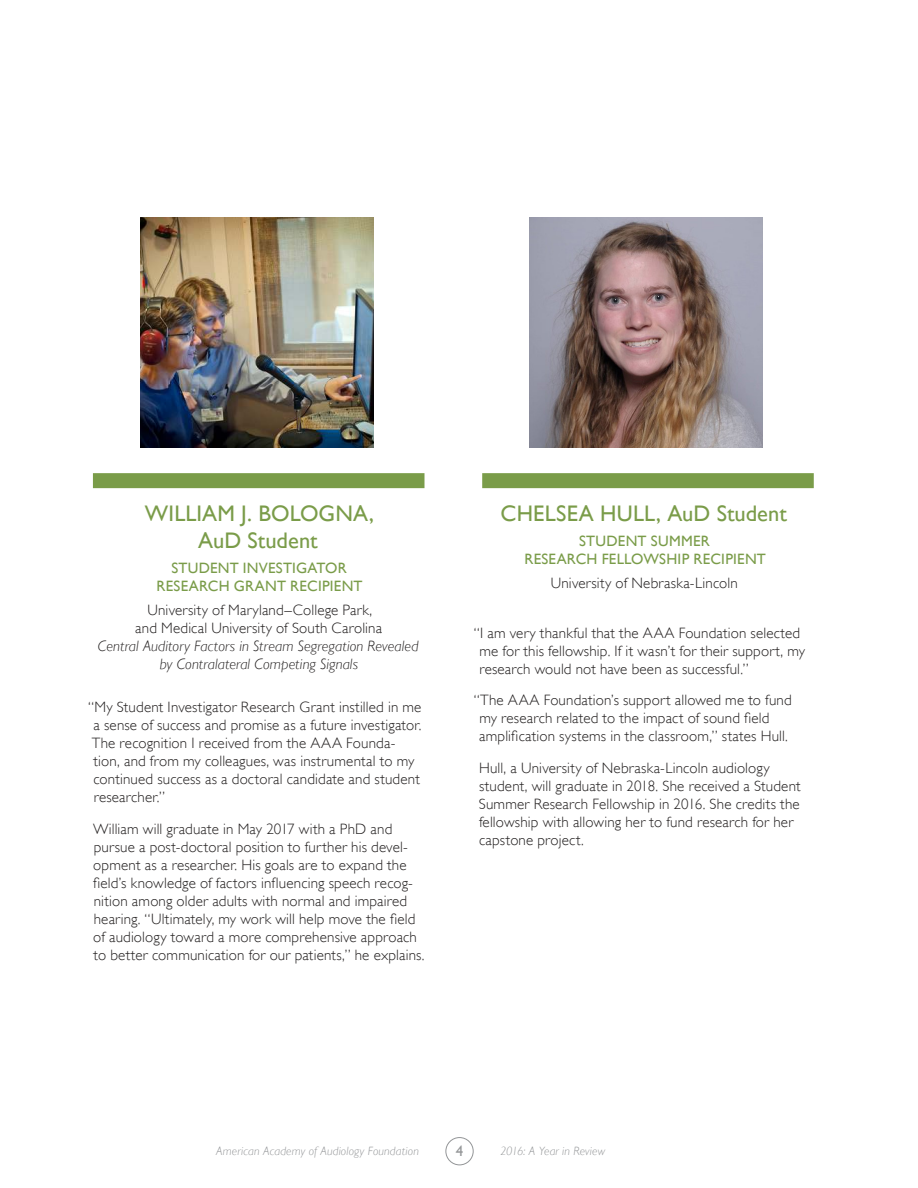
<style>
.page{position:relative;width:918px;height:1188px;background:#fff}
.page>*{position:absolute;margin:0;border:0;box-sizing:border-box;transform-origin:0 0}
.t1{font:22.5px/27px "Gill Sans";letter-spacing:.005em;color:#7a9c49;text-align:center}
.t2{font:300 15px/18px "Gill Sans";letter-spacing:.01em;color:#221f1f}
.t3{font:15px/18px "Gill Sans";letter-spacing:.015em;color:#7a9c49;text-align:center}
.t4{font:italic 300 15px/18px "Gill Sans";letter-spacing:.005em;color:#221f1f;text-align:center}
.t5{font:15px "Gill Sans";color:#939597}
.t6{font:italic 300 12px "Gill Sans";letter-spacing:.015em;color:#939597}
</style>
<div class="page">
<div style="left:446px;top:1137px;width:28px;height:28px;border:1px solid #939597;border-radius:50%"></div>
<div style="left:93px;top:473px;width:332px;height:15px;background:#7a9c49"></div>
<div style="left:482px;top:473px;width:332px;height:15px;background:#7a9c49"></div>
<img style="left:140px;top:217px;width:234px;height:230px">
<img style="left:529px;top:217px;width:234px;height:230px">
<h1 class="t1" style="left:145px;top:502px;width:231px">WILLIAM J. BOLOGNA,<br>AuD Student</h1>
<p class="t3" style="left:157px;top:560px;width:208px">STUDENT INVESTIGATOR<br>RESEARCH GRANT RECIPIENT</p>
<p class="t2" style="left:135px;top:603px;width:248px;text-align:center">University of Maryland–College Park, and Medical University of South Carolina</p>
<p class="t4" style="left:98px;top:639px;width:322px">Central Auditory Factors in Stream Segregation Revealed by Contralateral Competing Signals</p>
<p class="t2" style="left:88px;top:699px;width:335px">“My Student Investigator Research Grant instilled in me a sense of success and promise as a future investigator.<br>The recognition I received from the AAA Founda&shy;tion, and from my colleagues, was instrumental to my continued success as a doctoral candidate and student researcher.”</p>
<p class="t2" style="left:93px;top:821px;width:333px">William will graduate in May 2017 with a PhD and pursue a post-doctoral position to further his devel&shy;opment as a researcher. His goals are to expand the field’s knowledge of factors influencing speech recog&shy;nition among older adults with normal and impaired hearing. “Ultimately, my work will help move the field of audiology toward a more comprehensive approach to better communication for our patients,” he explains.</p>
<h1 class="t1" style="left:501px;top:502px;width:288px">CHELSEA HULL, AuD Student</h1>
<p class="t3" style="left:524px;top:533px;width:243px">STUDENT SUMMER<br>RESEARCH FELLOWSHIP RECIPIENT</p>
<p class="t2" style="left:551px;top:576px;width:188px">University of Nebraska-Lincoln</p>
<p class="t2" style="left:479px;top:625px;width:327px;text-indent:-6px">“I am very thankful that the AAA Foundation selected me for this fellowship. If it wasn’t for their support, my research would not have been as successful.”</p>
<p class="t2" style="left:479px;top:693px;width:314px;text-indent:-5px">“The AAA Foundation’s support allowed me to fund my research related to the impact of sound field amplification systems in the classroom,” states Hull.</p>
<p class="t2" style="left:479px;top:760px;width:323px">Hull, a University of Nebraska-Lincoln audiology student, will graduate in 2018. She received a Student Summer Research Fellowship in 2016. She credits the fellowship with allowing her to fund research for her capstone project.</p>
<p class="t6" style="left:216px;top:1146px;width:204px">American Academy of Audiology Foundation</p>
<p class="t5" style="left:456px;top:1145px;width:9px">4</p>
<p class="t6" style="left:500px;top:1146px;width:106px">2016: A Year in Review</p>
</div>
